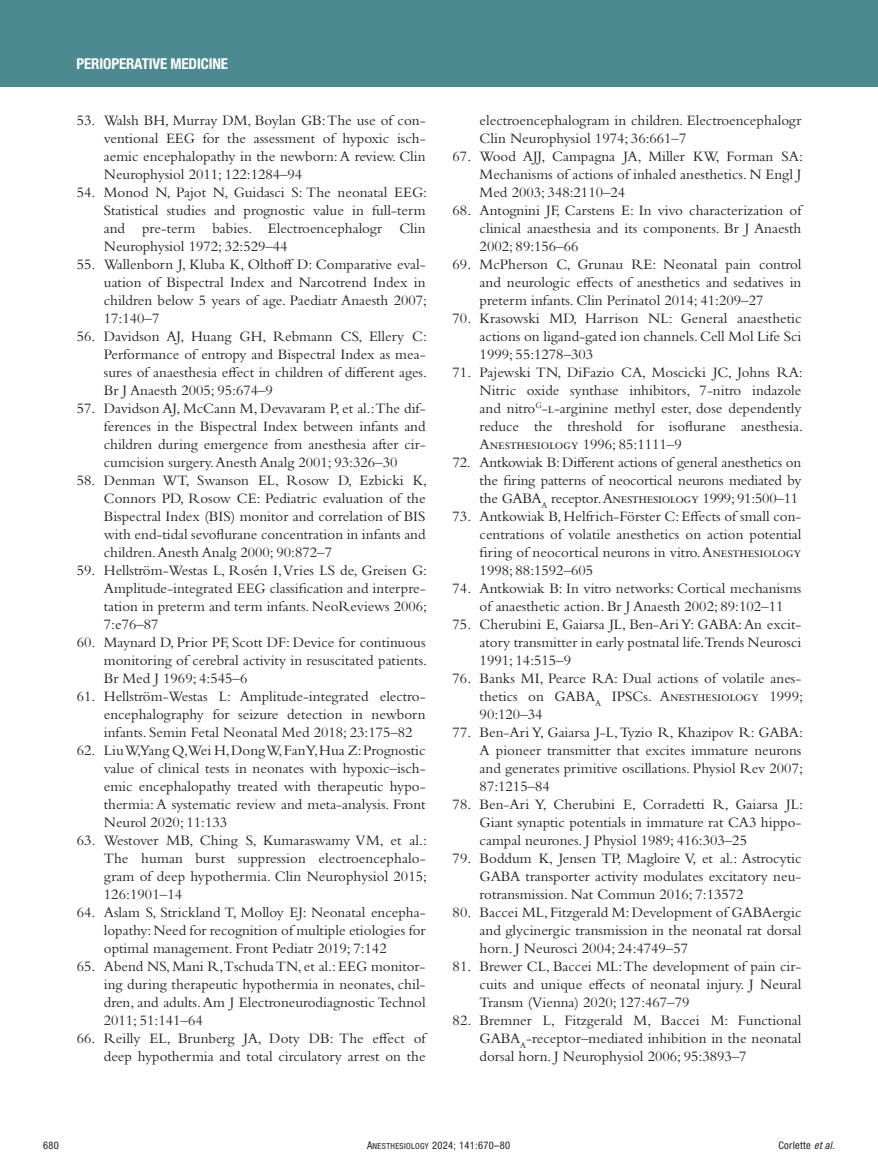
<style>
.page{position:relative;width:878px;height:1175px;background:#fff}
.page>*{position:absolute;margin:0;border:0;box-sizing:border-box;transform-origin:0 0}
.t1{font:15px/18px "Bembo Std";color:#231f20;text-align:justify}
.t2{font:700 condensed 15px "Helvetica Neue LT Std";letter-spacing:-.01em;color:#fff}
.t3{font:condensed 10.5px "Helvetica Neue LT Std";letter-spacing:.03em;color:#231f20}
.s1{font-family:"Helvetica Neue LT Std Cn SC800";font-stretch:normal}
.s2{font-family:"Helvetica Neue LT Std Cn SC800";font-stretch:normal;font-size:8.4px}
.s3{font-style:italic}
</style>
<div class="page">
<div style="left:0;top:0;width:878px;height:86px;background:#4d8a90"></div>
<p class="t2" style="left:77px;top:54px;width:153px">PERIOPERATIVE MEDICINE</p>
<p class="t1" style="left:104px;top:111px;width:323px;text-indent:-27px">53. Walsh BH, Murray DM, Boylan GB: The use of con&shy;ventional EEG for the assessment of hypoxic isch&shy;aemic encephalopathy in the newborn: A review. Clin Neurophysiol 2011; 122:1284–94</p>
<p class="t1" style="left:104px;top:183px;width:325px;text-indent:-27px">54. Monod N, Pajot N, Guidasci S: The neonatal EEG:<br>Statistical studies and prognostic value in full-term and pre-term babies. Electroencephalogr Clin Neurophysiol 1972; 32:529–44</p>
<p class="t1" style="left:104px;top:255px;width:325px;text-indent:-27px">55. Wallenborn J, Kluba K, Olthoff D: Comparative eval&shy;uation of Bispectral Index and Narcotrend Index in children below 5 years of age. Paediatr Anaesth 2007; 17:140–7</p>
<p class="t1" style="left:104px;top:327px;width:325px;text-indent:-27px">56. Davidson AJ, Huang GH, Rebmann CS, Ellery C:<br>Performance of entropy and Bispectral Index as mea&shy;sures of anaesthesia effect in children of different ages.<br>Br J Anaesth 2005; 95:674–9</p>
<p class="t1" style="left:104px;top:399px;width:323px;text-indent:-27px">57. Davidson AJ, McCann M, Devavaram P, et al.:The dif&shy;ferences in the Bispectral Index between infants and children during emergence from anesthesia after cir&shy;cumcision surgery. Anesth Analg 2001; 93:326–30</p>
<p class="t1" style="left:104px;top:471px;width:325px;text-indent:-27px">58. Denman WT, Swanson EL, Rosow D, Ezbicki K, Connors PD, Rosow CE: Pediatric evaluation of the Bispectral Index (BIS) monitor and correlation of BIS with end-tidal sevoflurane concentration in infants and children. Anesth Analg 2000; 90:872–7</p>
<p class="t1" style="left:104px;top:561px;width:325px;text-indent:-27px">59. Hellström-Westas L, Rosén I, Vries LS de, Greisen G:<br>Amplitude-integrated EEG classification and interpre&shy;tation in preterm and term infants. NeoReviews 2006; 7:e76–87</p>
<p class="t1" style="left:104px;top:633px;width:325px;text-indent:-27px">60. Maynard D, Prior PF, Scott DF: Device for continuous monitoring of cerebral activity in resuscitated patients.<br>Br Med J 1969; 4:545–6</p>
<p class="t1" style="left:104px;top:687px;width:323px;text-indent:-27px">61. Hellström-Westas L: Amplitude-integrated electro&shy;encephalography for seizure detection in newborn infants. Semin Fetal Neonatal Med 2018; 23:175–82</p>
<p class="t1" style="left:104px;top:741px;width:323px;text-indent:-27px">62. Liu W,Yang Q,Wei H, Dong W, Fan Y, Hua Z: Prognostic value of clinical tests in neonates with hypoxic–isch&shy;emic encephalopathy treated with therapeutic hypo&shy;thermia: A systematic review and meta-analysis. Front Neurol 2020; 11:133</p>
<p class="t1" style="left:104px;top:831px;width:325px;text-indent:-27px">63. Westover MB, Ching S, Kumaraswamy VM, et al.:<br>The human burst suppression electroencephalo&shy;gram of deep hypothermia. Clin Neurophysiol 2015; 126:1901–14</p>
<p class="t1" style="left:104px;top:903px;width:323px;text-indent:-27px">64. Aslam S, Strickland T, Molloy EJ: Neonatal encepha&shy;lopathy: Need for recognition of multiple etiologies for optimal management. Front Pediatr 2019; 7:142</p>
<p class="t1" style="left:104px;top:957px;width:323px;text-indent:-27px">65. Abend NS, Mani R,Tschuda TN, et al.: EEG monitor&shy;ing during therapeutic hypothermia in neonates, chil&shy;dren, and adults. Am J Electroneurodiagnostic Technol 2011; 51:141–64</p>
<p class="t1" style="left:77px;top:1029px;width:350px;text-align:right">66. Reilly EL, Brunberg JA, Doty DB: The effect of deep hypothermia and total circulatory arrest on the</p>
<p class="t1" style="left:479px;top:111px;width:323px">electroencephalogram in children. Electroencephalogr<br>Clin Neurophysiol 1974; 36:661–7</p>
<p class="t1" style="left:479px;top:147px;width:325px;text-indent:-27px">67. Wood AJJ, Campagna JA, Miller KW, Forman SA:<br>Mechanisms of actions of inhaled anesthetics. N Engl J Med 2003; 348:2110–24</p>
<p class="t1" style="left:479px;top:201px;width:323px;text-indent:-27px">68. Antognini JF, Carstens E: In vivo characterization of clinical anaesthesia and its components. Br J Anaesth 2002; 89:156–66</p>
<p class="t1" style="left:479px;top:255px;width:323px;text-indent:-27px">69. McPherson C, Grunau RE: Neonatal pain control and neurologic effects of anesthetics and sedatives in preterm infants. Clin Perinatol 2014; 41:209–27</p>
<p class="t1" style="left:479px;top:309px;width:323px;text-indent:-27px">70. Krasowski MD, Harrison NL: General anaesthetic actions on ligand-gated ion channels. Cell Mol Life Sci 1999; 55:1278–303</p>
<p class="t1" style="left:479px;top:363px;width:325px;text-indent:-27px">71. Pajewski TN, DiFazio CA, Moscicki JC, Johns RA:<br>Nitric oxide synthase inhibitors, 7-nitro indazole and nitro<sup>G</sup>-l-arginine methyl ester, dose dependently reduce the threshold for isoflurane anesthesia.<br>Anesthesiology 1996; 85:1111–9</p>
<p class="t1" style="left:479px;top:453px;width:323px;text-indent:-27px">72. Antkowiak B: Different actions of general anesthetics on the firing patterns of neocortical neurons mediated by the GABA<sub>A</sub> receptor. Anesthesiology 1999; 91:500–11</p>
<p class="t1" style="left:479px;top:507px;width:323px;text-indent:-27px">73. Antkowiak B, Helfrich-Förster C: Effects of small con&shy;centrations of volatile anesthetics on action potential firing of neocortical neurons in vitro. Anesthesiology 1998; 88:1592–605</p>
<p class="t1" style="left:479px;top:579px;width:323px;text-indent:-27px">74. Antkowiak B: In vitro networks: Cortical mechanisms of anaesthetic action. Br J Anaesth 2002; 89:102–11</p>
<p class="t1" style="left:479px;top:615px;width:323px;text-indent:-27px">75. Cherubini E, Gaiarsa JL, Ben-Ari Y: GABA: An excit&shy;atory transmitter in early postnatal life.Trends Neurosci 1991; 14:515–9</p>
<p class="t1" style="left:479px;top:669px;width:325px;text-indent:-27px">76. Banks MI, Pearce RA: Dual actions of volatile anes&shy;thetics on GABA<sub>A</sub> IPSCs. Anesthesiology 1999; 90:120–34</p>
<p class="t1" style="left:479px;top:723px;width:325px;text-indent:-27px">77. Ben-Ari Y, Gaiarsa J-L, Tyzio R, Khazipov R: GABA:<br>A pioneer transmitter that excites immature neurons and generates primitive oscillations. Physiol Rev 2007; 87:1215–84</p>
<p class="t1" style="left:479px;top:795px;width:325px;text-indent:-27px">78. Ben-Ari Y, Cherubini E, Corradetti R, Gaiarsa JL:<br>Giant synaptic potentials in immature rat CA3 hippo&shy;campal neurones. J Physiol 1989; 416:303–25</p>
<p class="t1" style="left:479px;top:849px;width:323px;text-indent:-27px">79. Boddum K, Jensen TP, Magloire V, et al.: Astrocytic GABA transporter activity modulates excitatory neu&shy;rotransmission. Nat Commun 2016; 7:13572</p>
<p class="t1" style="left:479px;top:903px;width:323px;text-indent:-27px">80. Baccei ML, Fitzgerald M: Development of GABAergic and glycinergic transmission in the neonatal rat dorsal horn. J Neurosci 2004; 24:4749–57</p>
<p class="t1" style="left:479px;top:957px;width:323px;text-indent:-27px">81. Brewer CL, Baccei ML: The development of pain cir&shy;cuits and unique effects of neonatal injury. J Neural Transm (Vienna) 2020; 127:467–79</p>
<p class="t1" style="left:479px;top:1011px;width:323px;text-indent:-27px">82. Bremner L, Fitzgerald M, Baccei M: Functional GABA<sub>A</sub>-receptor–mediated inhibition in the neonatal dorsal horn. J Neurophysiol 2006; 95:3893–7</p>
<p class="t3" style="left:43px;top:1139px;width:17px">680</p>
<p class="t3" style="left:367px;top:1139px;width:144px"><span class="s1">A</span><span class="s2">NESTHESIOLOGY</span> 2024; 141:670–80</p>
<p class="t3" style="left:778px;top:1139px;width:58px">Corlette <span class="s3">et al.</span></p>
</div>
